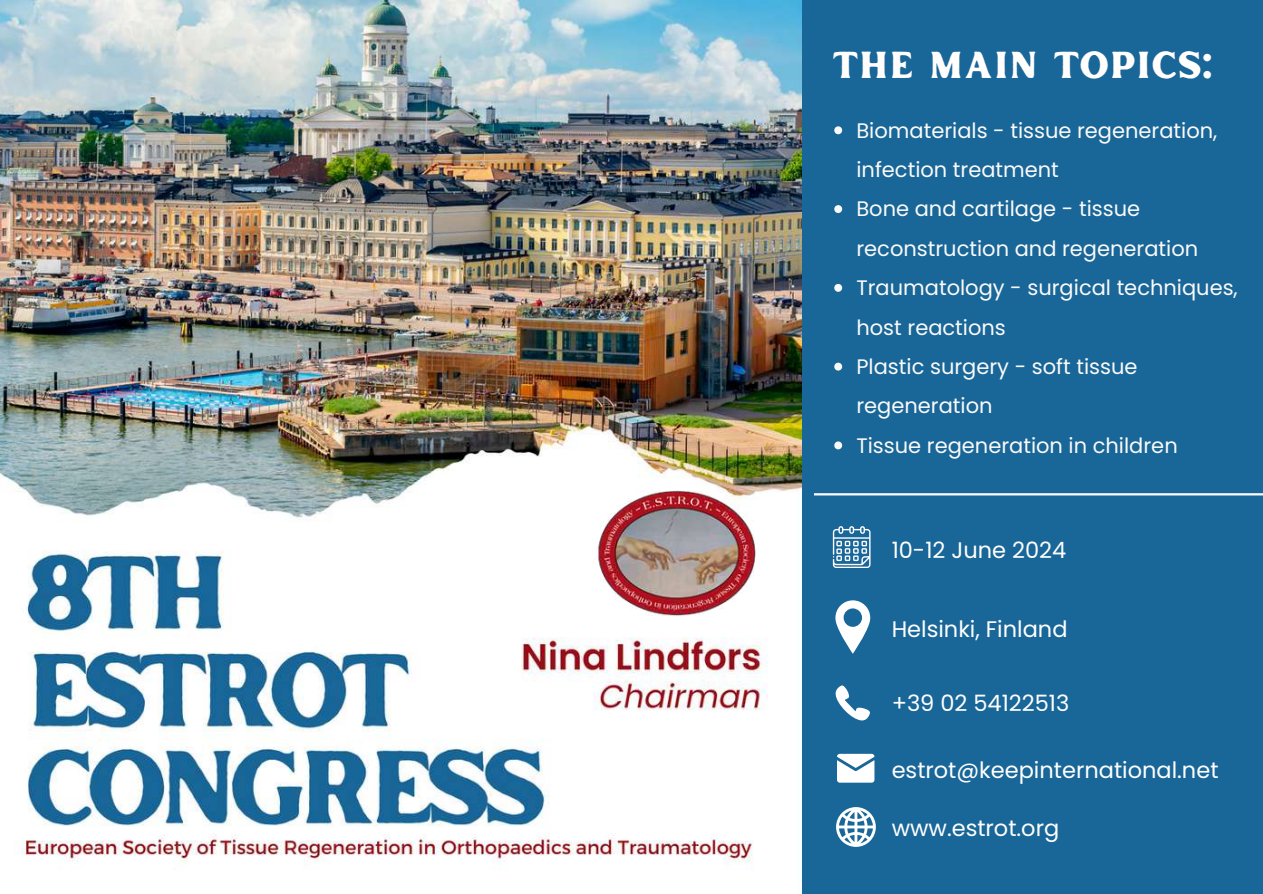
<style>
.page{position:relative;width:1263px;height:894px;background:#fff}
.page>*{position:absolute;margin:0;border:0;box-sizing:border-box;transform-origin:0 0}
.t1{font:37.5px "Inlander Rough";color:#fffefd}
.t2{font:22.5px "Poppins";color:#fff}
.t3{font:21px/39.3px "Poppins";color:#fafaf9}
</style>
<div class="page">
<div style="left:0;top:0;width:1263px;height:893px;background:#196698"></div>
<img style="left:0;top:0;width:802px;height:893px">
<img style="left:592px;top:490px;width:169px;height:126px">
<svg style="left:835px;top:600px;width:35px;height:53px"></svg>
<svg style="left:835px;top:685px;width:35px;height:35px"></svg>
<svg style="left:837px;top:753px;width:37px;height:29px"></svg>
<svg style="left:836px;top:807px;width:39px;height:39px"></svg>
<svg style="left:833px;top:526px;width:37px;height:41px"></svg>
<hr style="left:814px;top:493px;width:449px;height:2px;background:#fff">
<svg style="left:834px;top:126px;width:8px;height:8px"></svg>
<svg style="left:834px;top:205px;width:8px;height:8px"></svg>
<svg style="left:834px;top:284px;width:8px;height:8px"></svg>
<svg style="left:834px;top:362px;width:8px;height:8px"></svg>
<svg style="left:834px;top:441px;width:8px;height:8px"></svg>
<h1 class="t1" style="left:833px;top:38px;width:382px">THE MAIN TOPICS:</h1>
<p class="t3" style="left:856px;top:111px;width:383px">Biomaterials - tissue regeneration, infection treatment<br>Bone and cartilage - tissue reconstruction and regeneration<br>Traumatology - surgical techniques, host reactions<br>Plastic surgery - soft tissue regeneration<br>Tissue regeneration in children</p>
<p class="t2" style="left:892px;top:534px;width:176px">10-12 June 2024</p>
<p class="t2" style="left:892px;top:613px;width:177px">Helsinki, Finland</p>
<p class="t2" style="left:892px;top:687px;width:179px">+39 02 54122513</p>
<p class="t2" style="left:892px;top:754px;width:328px">estrot@keepinternational.net</p>
<p class="t2" style="left:892px;top:812px;width:169px">www.estrot.org</p>
</div>
